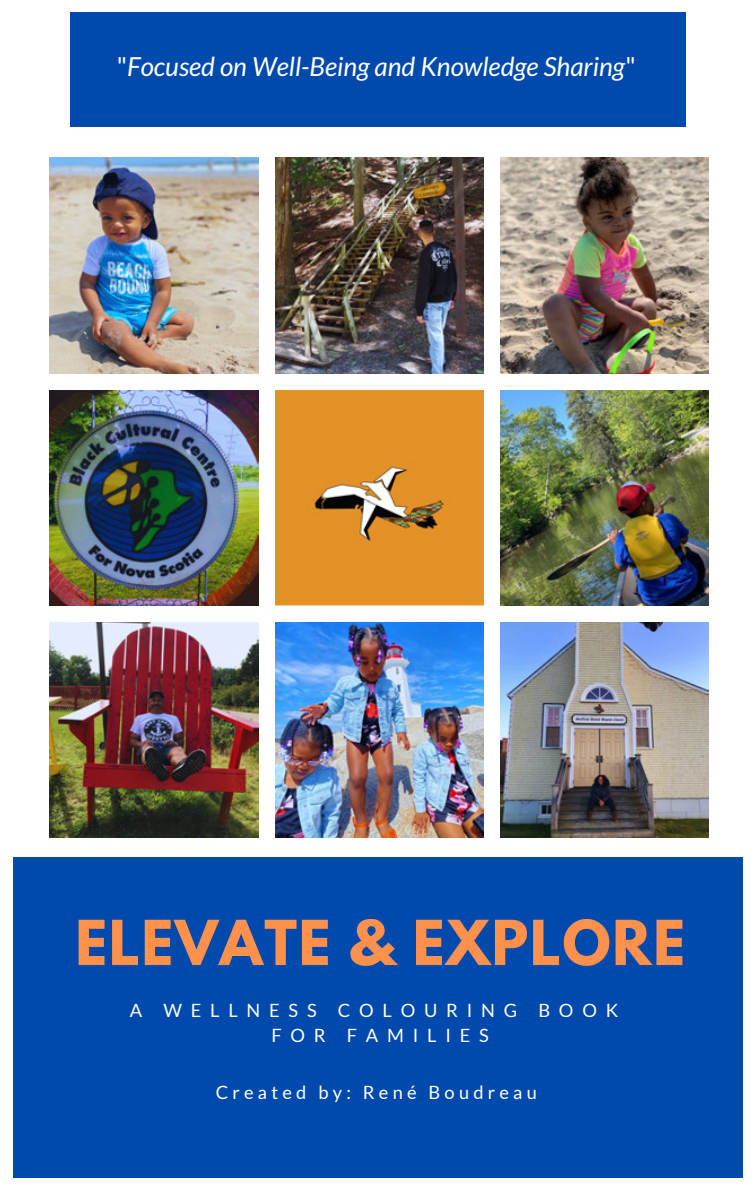
<style>
.page{position:relative;width:756px;height:1189px;background:#fff}
.page>*{position:absolute;margin:0;border:0;box-sizing:border-box;transform-origin:0 0}
.t1{font:700 54.9px "League Spartan";letter-spacing:.03em;color:#ff914d}
.t2{font:italic 26.25px "Lato";color:#fff}
.t3{font:18.3px/24.9px "Lato";letter-spacing:.48em;color:#fff}
.t4{font:18.3px "Lato";letter-spacing:.23em;color:#fff}
.s1{font-style:normal}
</style>
<div class="page">
<img style="left:50px;top:158px;width:208px;height:215px">
<img style="left:275px;top:158px;width:208px;height:215px">
<img style="left:500px;top:158px;width:209px;height:215px">
<img style="left:50px;top:390px;width:208px;height:215px">
<img style="left:275px;top:390px;width:208px;height:215px">
<img style="left:500px;top:390px;width:209px;height:215px">
<img style="left:50px;top:622px;width:208px;height:215px">
<img style="left:275px;top:622px;width:208px;height:215px">
<img style="left:500px;top:622px;width:209px;height:215px">
<div style="left:14px;top:857px;width:729px;height:319px;background:#004aad"></div>
<div style="left:70px;top:12px;width:615px;height:114px;background:#004aad"></div>
<p class="t2" style="left:117px;top:50px;width:521px"><span class="s1">"</span>Focused on Well-Being and Knowledge Sharing<span class="s1">"</span></p>
<h1 class="t1" style="left:75px;top:915px;width:611px">ELEVATE &amp; EXPLORE</h1>
<p class="t3" style="left:271px;top:997px;width:348px;text-indent:-142px">A WELLNESS COLOURING BOOK<br>FOR FAMILIES</p>
<p class="t4" style="left:216px;top:1081px;width:323px">Created by: René Boudreau</p>
</div>
